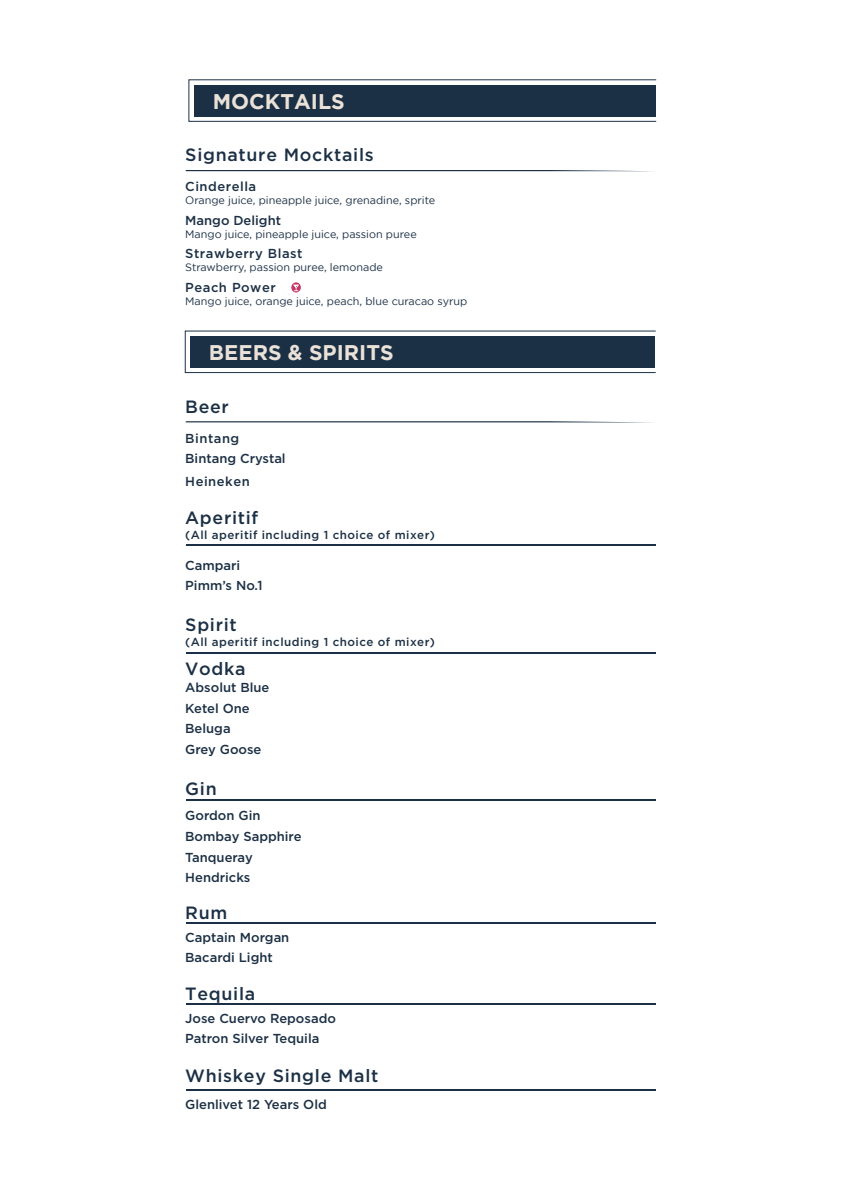
<style>
.page{position:relative;width:842px;height:1191px;background:#fff}
.page>*{position:absolute;margin:0;border:0;box-sizing:border-box;transform-origin:0 0}
.t1{font:700 21.2px "Gotham";color:#eae2d8}
.t2{font:500 17.8px "Gotham";letter-spacing:.04em;color:#1c3045}
.t3{font:500 13px/20.7px "Gotham";color:#1c3045}
.t4{font:500 13px "Gotham";letter-spacing:.04em;color:#1c3045}
.t5{font:500 11.6px "Gotham";letter-spacing:.04em;color:#1c3045}
.t6{font:10.8px "Gotham";color:#1c3045}
</style>
<div class="page">
<svg style="left:186px;top:170px;width:449px;height:1px"></svg>
<svg style="left:291px;top:282px;width:10px;height:10px"></svg>
<svg style="left:293px;top:285px;width:6px;height:6px"></svg>
<svg style="left:186px;top:421px;width:428px;height:1px"></svg>
<div style="left:188px;top:79px;width:469px;height:43px;border:1px solid #1c3045"></div>
<div style="left:194px;top:85px;width:461px;height:31px;background:#1c3045"></div>
<div style="left:185px;top:330px;width:471px;height:43px;border:1px solid #1c3045"></div>
<div style="left:190px;top:336px;width:465px;height:31px;background:#1c3045"></div>
<hr style="left:186px;top:652px;width:470px;height:1px;background:#1c3045">
<hr style="left:186px;top:544px;width:470px;height:2px;background:#1c3045">
<hr style="left:186px;top:799px;width:470px;height:2px;background:#1c3045">
<hr style="left:186px;top:922px;width:470px;height:1px;background:#1c3045">
<hr style="left:186px;top:1003px;width:470px;height:2px;background:#1c3045">
<hr style="left:186px;top:1089px;width:470px;height:2px;background:#1c3045">
<h1 class="t1" style="left:213px;top:89px;width:133px">MOCKTAILS</h1>
<h2 class="t2" style="left:185px;top:143px;width:190px">Signature Mocktails</h2>
<p class="t4" style="left:185px;top:178px;width:73px">Cinderella</p>
<p class="t6" style="left:185px;top:194px;width:252px">Orange juice, pineapple juice, grenadine, sprite</p>
<p class="t3" style="left:185px;top:210px;width:97px">Mango Delight</p>
<p class="t6" style="left:185px;top:228px;width:233px">Mango juice, pineapple juice, passion puree</p>
<p class="t4" style="left:185px;top:245px;width:119px">Strawberry Blast</p>
<p class="t6" style="left:185px;top:261px;width:199px">Strawberry, passion puree, lemonade</p>
<p class="t4" style="left:185px;top:279px;width:92px">Peach Power</p>
<p class="t6" style="left:185px;top:295px;width:284px">Mango juice, orange juice, peach, blue curacao syrup</p>
<h1 class="t1" style="left:209px;top:340px;width:186px">BEERS &amp; SPIRITS</h1>
<h2 class="t2" style="left:185px;top:394px;width:45px">Beer</h2>
<p class="t3" style="left:185px;top:427px;width:102px">Bintang<br>Bintang Crystal</p>
<p class="t4" style="left:185px;top:473px;width:66px">Heineken</p>
<h2 class="t2" style="left:185px;top:506px;width:75px">Aperitif</h2>
<p class="t5" style="left:185px;top:527px;width:251px">(All aperitif including 1 choice of mixer)</p>
<p class="t3" style="left:185px;top:554px;width:79px">Campari<br>Pimm’s No.1</p>
<h2 class="t2" style="left:185px;top:613px;width:53px">Spirit</h2>
<h2 class="t2" style="left:185px;top:657px;width:62px">Vodka</h2>
<p class="t5" style="left:185px;top:634px;width:251px">(All aperitif including 1 choice of mixer)</p>
<p class="t3" style="left:185px;top:676px;width:86px">Absolut Blue<br>Ketel One<br>Beluga<br>Grey Goose</p>
<h2 class="t2" style="left:185px;top:777px;width:33px">Gin</h2>
<p class="t3" style="left:185px;top:805px;width:118px">Gordon Gin<br>Bombay Sapphire<br>Tanqueray<br>Hendricks</p>
<h2 class="t2" style="left:185px;top:900px;width:44px">Rum</h2>
<p class="t3" style="left:185px;top:926px;width:106px">Captain Morgan<br>Bacardi Light</p>
<h2 class="t2" style="left:185px;top:982px;width:71px">Tequila</h2>
<p class="t3" style="left:185px;top:1007px;width:152px">Jose Cuervo Reposado<br>Patron Silver Tequila</p>
<h2 class="t2" style="left:185px;top:1064px;width:195px">Whiskey Single Malt</h2>
<p class="t3" style="left:185px;top:1093px;width:143px">Glenlivet 12 Years Old</p>
</div>
